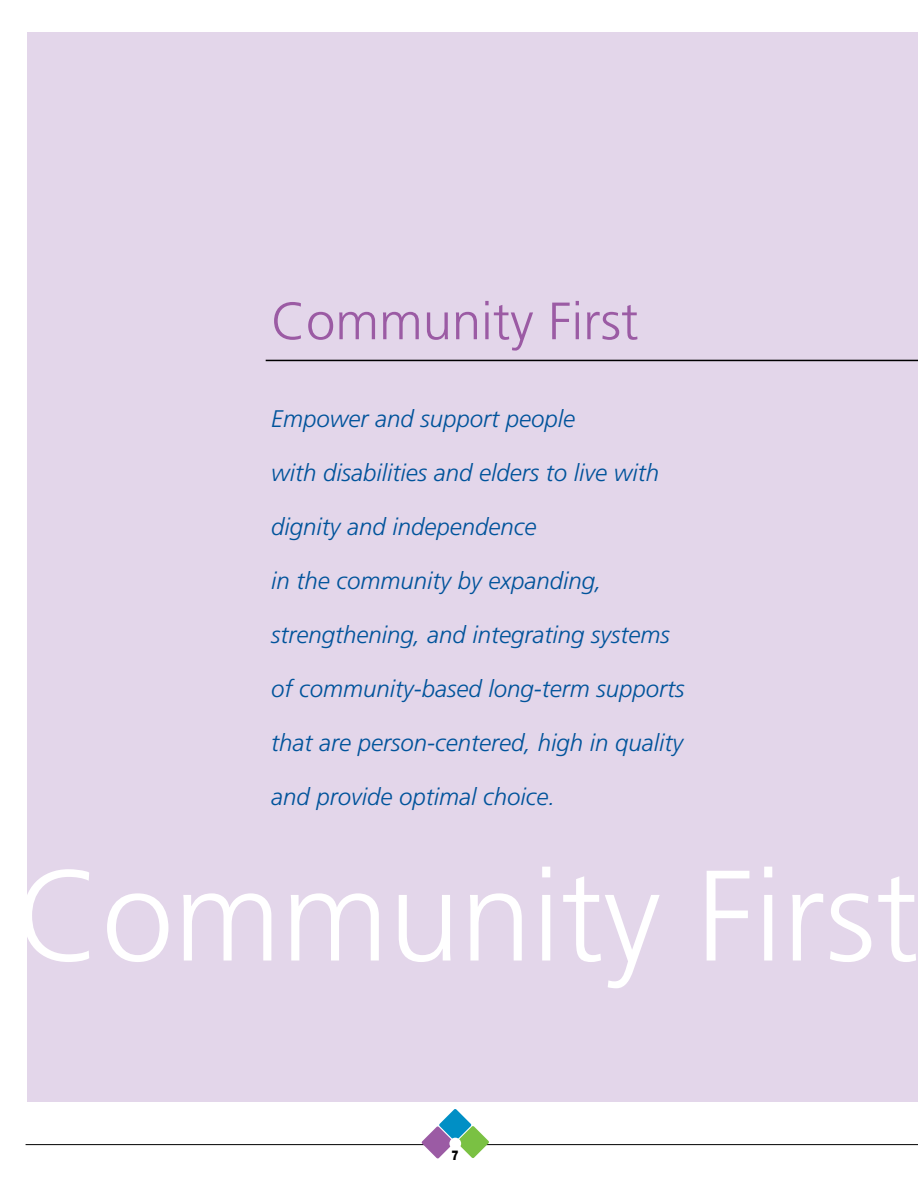
<style>
.page{position:relative;width:918px;height:1188px;background:#fff}
.page>*{position:absolute;margin:0;border:0;box-sizing:border-box;transform-origin:0 0}
.t1{font:300 128.7px "Frutiger";color:#fff}
.t2{font:300 52.5px "Frutiger";color:#9b5ba4}
.t3{font:italic 300 24px "Frutiger";color:#00539b}
.t4{font:900 13.5px "Helvetica Neue";color:#000;scale:.8 1}
</style>
<div class="page">
<hr style="left:26px;top:1144px;width:892px;height:1px;background:#000">
<svg style="left:421px;top:1109px;width:69px;height:50px"></svg>
<div style="left:449px;top:1138px;width:12px;height:11px;background:#fff;border-radius:50%"></div>
<div style="left:27px;top:32px;width:891px;height:1070px;background:#e3d6ea"></div>
<hr style="left:266px;top:360px;width:652px;height:1px;background:#000">
<h2 class="t2" style="left:271px;top:291px;width:369px">Community First</h2>
<p class="t3" style="left:271px;top:405px;width:306px">Empower and support people</p>
<p class="t3" style="left:271px;top:459px;width:390px">with disabilities and elders to live with</p>
<p class="t3" style="left:271px;top:513px;width:267px">dignity and independence</p>
<p class="t3" style="left:271px;top:567px;width:332px">in the community by expanding,</p>
<p class="t3" style="left:271px;top:621px;width:400px">strengthening, and integrating systems</p>
<p class="t3" style="left:271px;top:675px;width:415px">of community-based long-term supports</p>
<p class="t3" style="left:271px;top:729px;width:414px">that are person-centered, high in quality</p>
<p class="t3" style="left:271px;top:783px;width:286px">and provide optimal choice.</p>
<h1 class="t1" style="left:16px;top:843px;width:904px">Community First</h1>
<p class="t4" style="left:451px;top:1147px;width:11px">7</p>
</div>
